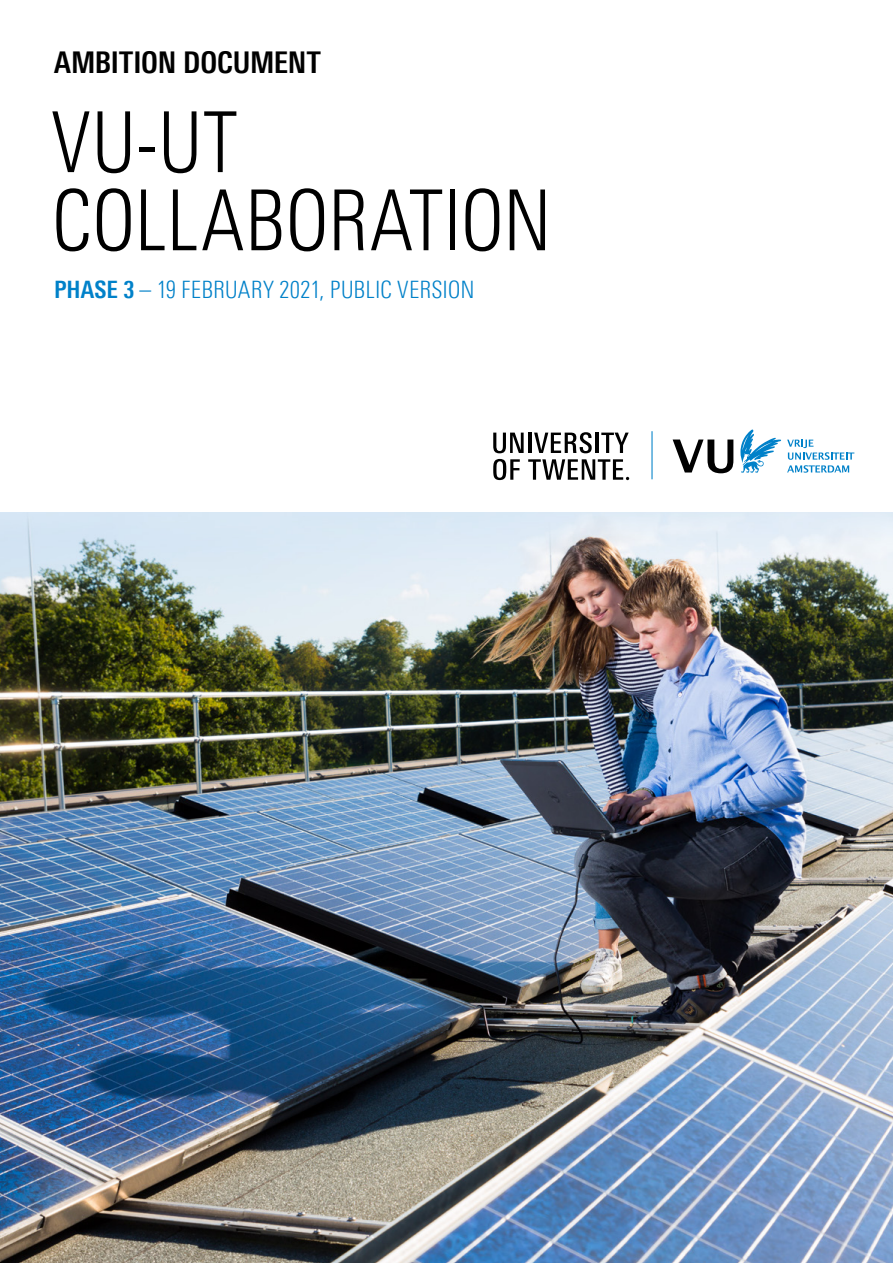
<style>
.page{position:relative;width:893px;height:1263px;background:#fff}
.page>*{position:absolute;margin:0;border:0;box-sizing:border-box;transform-origin:0 0}
.t1{font:300 84px/78.2px "Linotype Univers 320 Cn";letter-spacing:-.005em;color:#000}
.t2{font:700 30px "Linotype Univers 620 Cn";letter-spacing:-.005em;color:#000}
.t3{font:300 24px "Linotype Univers 320 Cn";color:#0081c9}
.s1{font-family:"Linotype Univers 620 Cn";font-weight:700}
</style>
<div class="page">
<svg style="left:493px;top:433px;width:31px;height:20px"></svg>
<hr style="left:528px;top:433px;width:3px;height:20px;background:#000">
<hr style="left:596px;top:433px;width:3px;height:20px;background:#000">
<svg style="left:534px;top:432px;width:58px;height:21px"></svg>
<svg style="left:528px;top:459px;width:101px;height:21px"></svg>
<svg style="left:601px;top:433px;width:28px;height:20px"></svg>
<svg style="left:493px;top:459px;width:27px;height:21px"></svg>
<svg style="left:673px;top:439px;width:60px;height:34px"></svg>
<svg style="left:740px;top:429px;width:41px;height:44px"></svg>
<svg style="left:787px;top:440px;width:67px;height:33px"></svg>
<hr style="left:651px;top:431px;width:1px;height:48px;background:#0081c9">
<img style="left:0;top:512px;width:893px;height:751px">
<p class="t2" style="left:54px;top:44px;width:268px">AMBITION DOCUMENT</p>
<p class="t1" style="left:51px;top:103px;width:502px">VU-UT<br>COLLABORATION</p>
<p class="t3" style="left:54px;top:276px;width:422px"><span class="s1">PHASE 3</span> – 19 FEBRUARY 2021, PUBLIC VERSION</p>
</div>
